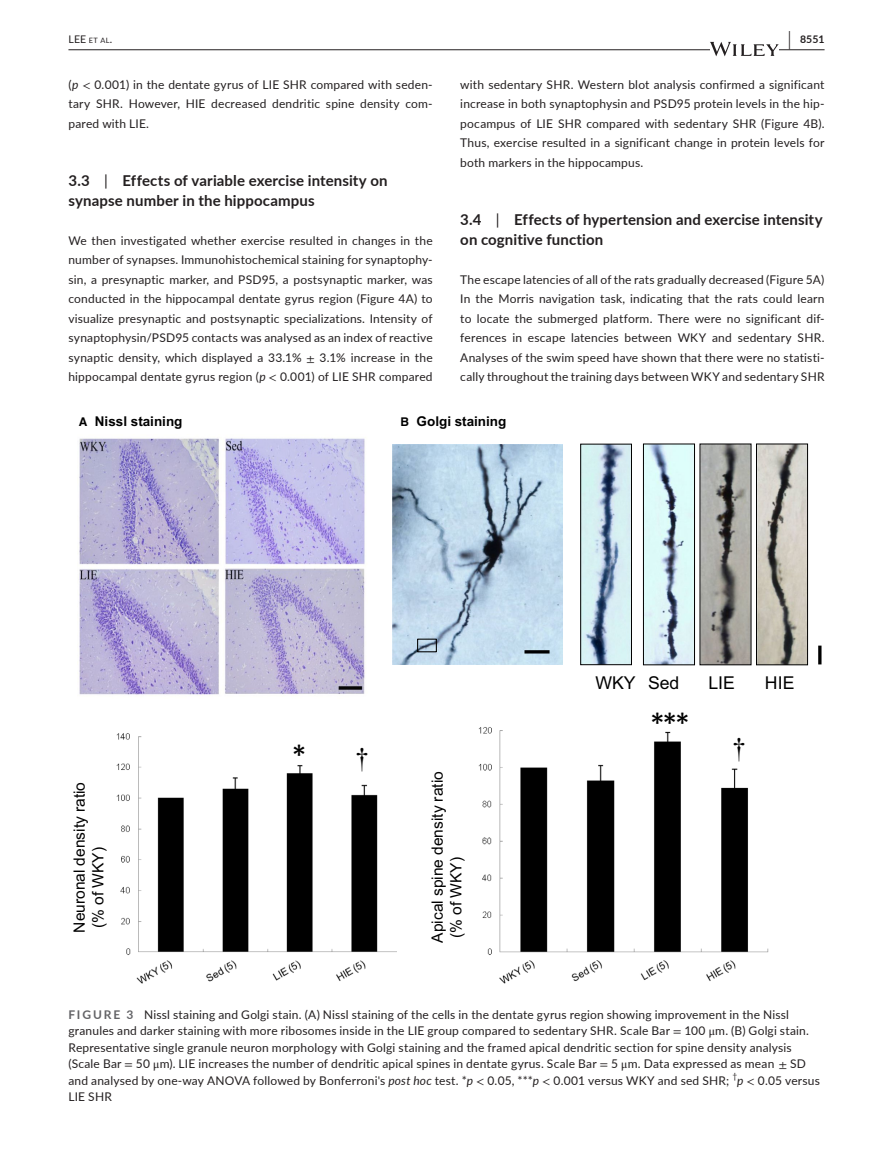
<style>
.page{position:relative;width:893px;height:1174px;background:#fff}
.page>*{position:absolute;margin:0;border:0;box-sizing:border-box;transform-origin:0 0}
.t1{font:31.05px "Calibri";color:#000}
.t2{font:26.55px "Times New Roman";color:#000}
.t3{font:17.7px "Arial";color:#000}
.t4{font:15.6px/18.6px "Arial";color:#000}
.t5{font:700 15px/19.5px "Lato";letter-spacing:.005em;color:#231f20}
.t6{font:700 13.5px "Arial";color:#000}
.t7{font:12px/19.5px "Lato";letter-spacing:.015em;color:#231f20;text-align:justify}
.t8{font:10.5px "Lato";color:#231f20}
.t9{font:700 10.5px "Lato";color:#231f20}
.s1{font-size:7.35px}
.s2{font-size:19.5px}
.s3{font-style:italic}
.s4{font-family:"STIX"}
.s5{font-weight:400}
.s6{font-family:"Helvetica";font-size:12px}
.s7{font-family:"Times New Roman";font-size:26.55px}
.s8{font-weight:700;color:#636366}
</style>
<div class="page">
<hr style="left:68px;top:49px;width:756px;height:1px;background:#231f20">
<svg style="left:710px;top:42px;width:69px;height:14px"></svg>
<img style="left:582px;top:444px;width:61px;height:220px">
<img style="left:478px;top:727px;width:291px;height:257px">
<img style="left:116px;top:733px;width:280px;height:251px">
<img style="left:392px;top:444px;width:170px;height:220px">
<hr style="left:524px;top:650px;width:26px;height:3px;background:#000">
<div style="left:417px;top:638px;width:20px;height:14px;border:1px solid #000"></div>
<div style="left:580px;top:444px;width:52px;height:221px;border:1px solid #000"></div>
<svg style="left:643px;top:443px;width:165px;height:222px;background:#abb0ae"></svg>
<hr style="left:818px;top:645px;width:3px;height:19px;background:#000">
<img style="left:79px;top:438px;width:286px;height:258px">
<p class="t8" style="left:68px;top:31px;width:45px">LEE <span class="s1">et al</span>.</p>
<p class="t9" style="left:789px;top:31px;width:37px"><span class="s2">|</span> 8551</p>
<p class="t7" style="left:68px;top:74px;width:366px">(<span class="s3">p</span> <span class="s4">&lt;</span> 0.001) in the dentate gyrus of LIE SHR compared with seden&shy;tary SHR. However, HIE decreased dendritic spine density com&shy;pared with LIE.</p>
<p class="t7" style="left:460px;top:74px;width:366px">with sedentary SHR. Western blot analysis confirmed a significant increase in both synaptophysin and PSD95 protein levels in the hip&shy;pocampus of LIE SHR compared with sedentary SHR (Figure 4B).<br>Thus, exercise resulted in a significant change in protein levels for both markers in the hippocampus.</p>
<p class="t5" style="left:68px;top:170px;width:321px">3.3 <span class="s5">|</span> Effects of variable exercise intensity on synapse number in the hippocampus</p>
<p class="t7" style="left:68px;top:230px;width:366px">We then investigated whether exercise resulted in changes in the number of synapses. Immunohistochemical staining for synaptophy&shy;sin, a presynaptic marker, and PSD95, a postsynaptic marker, was conducted in the hippocampal dentate gyrus region (Figure 4A) to visualize presynaptic and postsynaptic specializations. Intensity of synaptophysin/PSD95 contacts was analysed as an index of reactive synaptic density, which displayed a 33.1% <span class="s4">±</span> 3.1% increase in the hippocampal dentate gyrus region (<span class="s3">p</span> <span class="s4">&lt;</span> 0.001) of LIE SHR compared</p>
<p class="t5" style="left:460px;top:209px;width:364px">3.4 <span class="s5">|</span> Effects of hypertension and exercise intensity on cognitive function</p>
<p class="t7" style="left:460px;top:269px;width:366px">The escape latencies of all of the rats gradually decreased (Figure 5A)<br>In the Morris navigation task, indicating that the rats could learn to locate the submerged platform. There were no significant dif&shy;ferences in escape latencies between WKY and sedentary SHR.<br>Analyses of the swim speed have shown that there were no statisti&shy;cally throughout the training days between WKY and sedentary SHR</p>
<p class="t6" style="left:79px;top:412px;width:105px"><span class="s6">A</span> Nissl staining</p>
<p class="t6" style="left:400px;top:412px;width:107px"><span class="s6">B</span> Golgi staining</p>
<h3 class="t4" style="left:70px;top:932px;width:152px;rotate:-90deg">N y t i snedl ano r ue o i t a r %( Wf o KY)</h3>
<h1 class="t1" style="left:291px;top:735px;width:79px">* <span class="s7">†</span></h1>
<h3 class="t4" style="left:428px;top:942px;width:173px;rotate:-90deg">Apical spine density ratio (% of WKY)</h3>
<h3 class="t3" style="left:595px;top:671px;width:86px">WKY Sed</h3>
<h3 class="t3" style="left:708px;top:671px;width:28px">LIE</h3>
<h3 class="t3" style="left:765px;top:671px;width:31px">HIE</h3>
<h1 class="t1" style="left:650px;top:704px;width:42px">** *</h1>
<h2 class="t2" style="left:732px;top:729px;width:15px">†</h2>
<p class="t7" style="left:68px;top:1005px;width:753px;line-height:16.5px;text-align:left"><span class="s8">FIGURE 3</span> Nissl staining and Golgi stain. (A) Nissl staining of the cells in the dentate gyrus region showing improvement in the Nissl granules and darker staining with more ribosomes inside in the LIE group compared to sedentary SHR. Scale Bar <span class="s4">=</span> 100 <span class="s4">μ</span>m. (B) Golgi stain.<br>Representative single granule neuron morphology with Golgi staining and the framed apical dendritic section for spine density analysis (Scale Bar <span class="s4">=</span> 50 <span class="s4">μ</span>m). LIE increases the number of dendritic apical spines in dentate gyrus. Scale Bar <span class="s4">=</span> 5 <span class="s4">μ</span>m. Data expressed as mean <span class="s4">±</span> SD and analysed by one-way ANOVA followed by Bonferroni's <span class="s3">post hoc</span> test. *<span class="s3">p</span> <span class="s4">&lt;</span> 0.05, ***<span class="s3">p</span> <span class="s4">&lt;</span> 0.001 versus WKY and sed SHR; <sup>†</sup><span class="s3">p</span> <span class="s4">&lt;</span> 0.05 versus LIE SHR</p>
</div>
